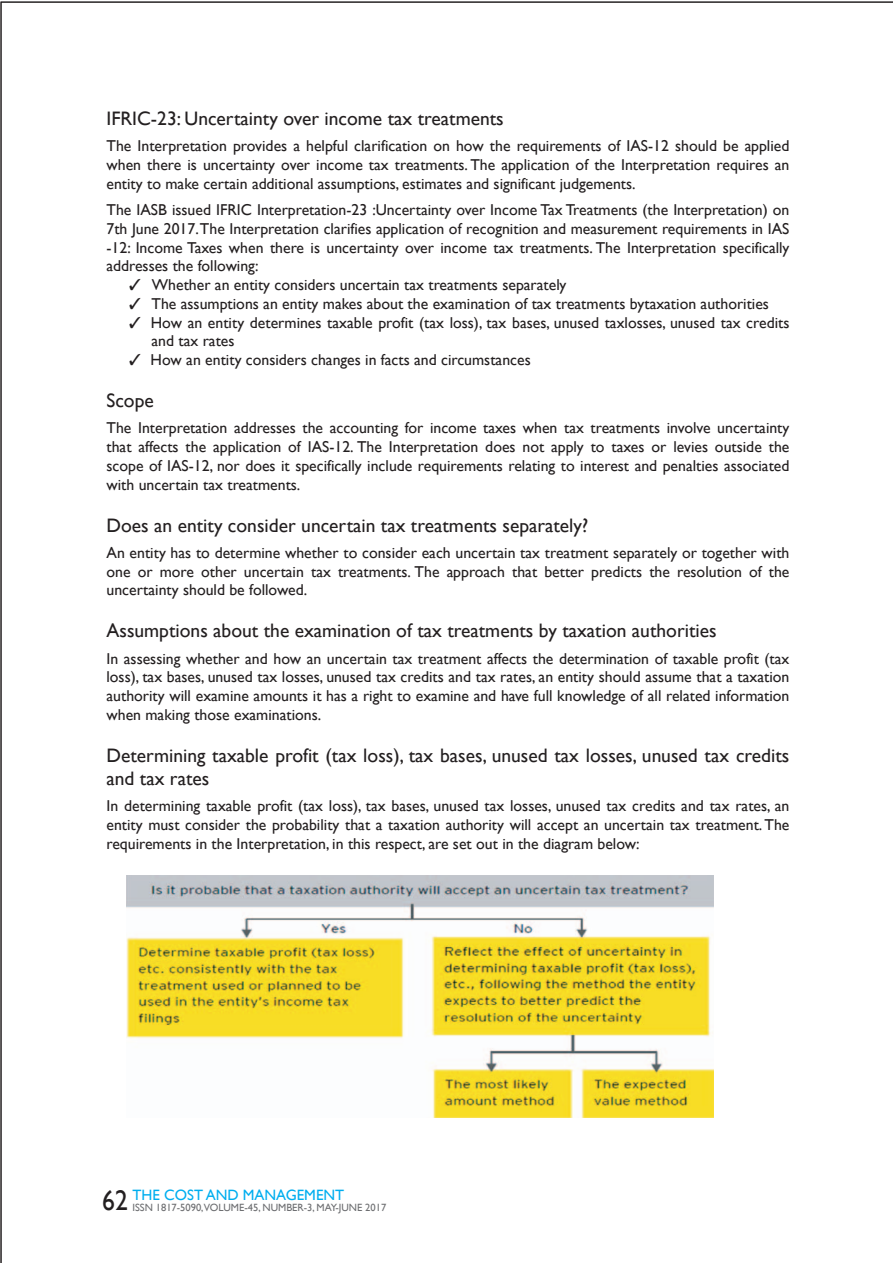
<style>
.page{position:relative;width:893px;height:1263px;background:#fff}
.page>*{position:absolute;margin:0;border:0;box-sizing:border-box;transform-origin:0 0}
.t1{font:19.5px/23.2px "Gill Sans";color:#231f20}
.t2{font:15.75px/18.8px "Gill Sans";color:#231f20;text-align:justify}
.t3{font:15px "Gill Sans";color:#00aeef}
.t4{font:10.5px "Gill Sans";color:#6c6d70}
.s1{font-size:28.5px;color:#231f20}
</style>
<div class="page">
<img style="left:126px;top:876px;width:588px;height:241px">
<p class="t1" style="left:107px;top:107px;width:399px">IFRIC-23: Uncertainty over income tax treatments</p>
<p class="t2" style="left:107px;top:137px;width:684px">The Interpretation provides a helpful clarification on how the requirements of IAS-12 should be applied when there is uncertainty over income tax treatments. The application of the Interpretation requires an entity to make certain additional assumptions, estimates and significant judgements.</p>
<p class="t2" style="left:107px;top:201px;width:684px">The IASB issued IFRIC Interpretation-23 :Uncertainty over Income Tax Treatments (the Interpretation) on 7th June 2017.The Interpretation clarifies application of recognition and measurement requirements in IAS -12: Income Taxes when there is uncertainty over income tax treatments. The Interpretation specifically addresses the following:</p>
<p class="t2" style="left:129px;top:276px;width:439px">✓ Whether an entity considers uncertain tax treatments separately</p>
<p class="t2" style="left:129px;top:294px;width:641px">✓ The assumptions an entity makes about the examination of tax treatments bytaxation authorities</p>
<p class="t2" style="left:152px;top:313px;width:639px;text-indent:-22px">✓ How an entity determines taxable profit (tax loss), tax bases, unused taxlosses, unused tax credits and tax rates</p>
<p class="t2" style="left:129px;top:351px;width:403px">✓ How an entity considers changes in facts and circumstances</p>
<p class="t1" style="left:107px;top:389px;width:49px">Scope</p>
<p class="t2" style="left:107px;top:419px;width:684px">The Interpretation addresses the accounting for income taxes when tax treatments involve uncertainty that affects the application of IAS-12. The Interpretation does not apply to taxes or levies outside the scope of IAS-12, nor does it specifically include requirements relating to interest and penalties associated with uncertain tax treatments.</p>
<p class="t1" style="left:107px;top:514px;width:483px">Does an entity consider uncertain tax treatments separately?</p>
<p class="t2" style="left:107px;top:543px;width:684px">An entity has to determine whether to consider each uncertain tax treatment separately or together with one or more other uncertain tax treatments. The approach that better predicts the resolution of the uncertainty should be followed.</p>
<p class="t1" style="left:107px;top:619px;width:612px">Assumptions about the examination of tax treatments by taxation authorities</p>
<p class="t2" style="left:107px;top:649px;width:684px">In assessing whether and how an uncertain tax treatment affects the determination of taxable profit (tax loss), tax bases, unused tax losses, unused tax credits and tax rates, an entity should assume that a taxation authority will examine amounts it has a right to examine and have full knowledge of all related information when making those examinations.</p>
<p class="t1" style="left:107px;top:744px;width:684px">Determining taxable profit (tax loss), tax bases, unused tax losses, unused tax credits and tax rates</p>
<p class="t2" style="left:107px;top:797px;width:684px">In determining taxable profit (tax loss), tax bases, unused tax losses, unused tax credits and tax rates, an entity must consider the probability that a taxation authority will accept an uncertain tax treatment.The requirements in the Interpretation, in this respect, are set out in the diagram below:</p>
<p class="t3" style="left:102px;top:1186px;width:243px"><span class="s1">62</span> THE COST AND MANAGEMENT</p>
<p class="t4" style="left:132px;top:1201px;width:255px">ISSN 1817-5090,VOLUME-45, NUMBER-3, MAY-JUNE 2017</p>
</div>
